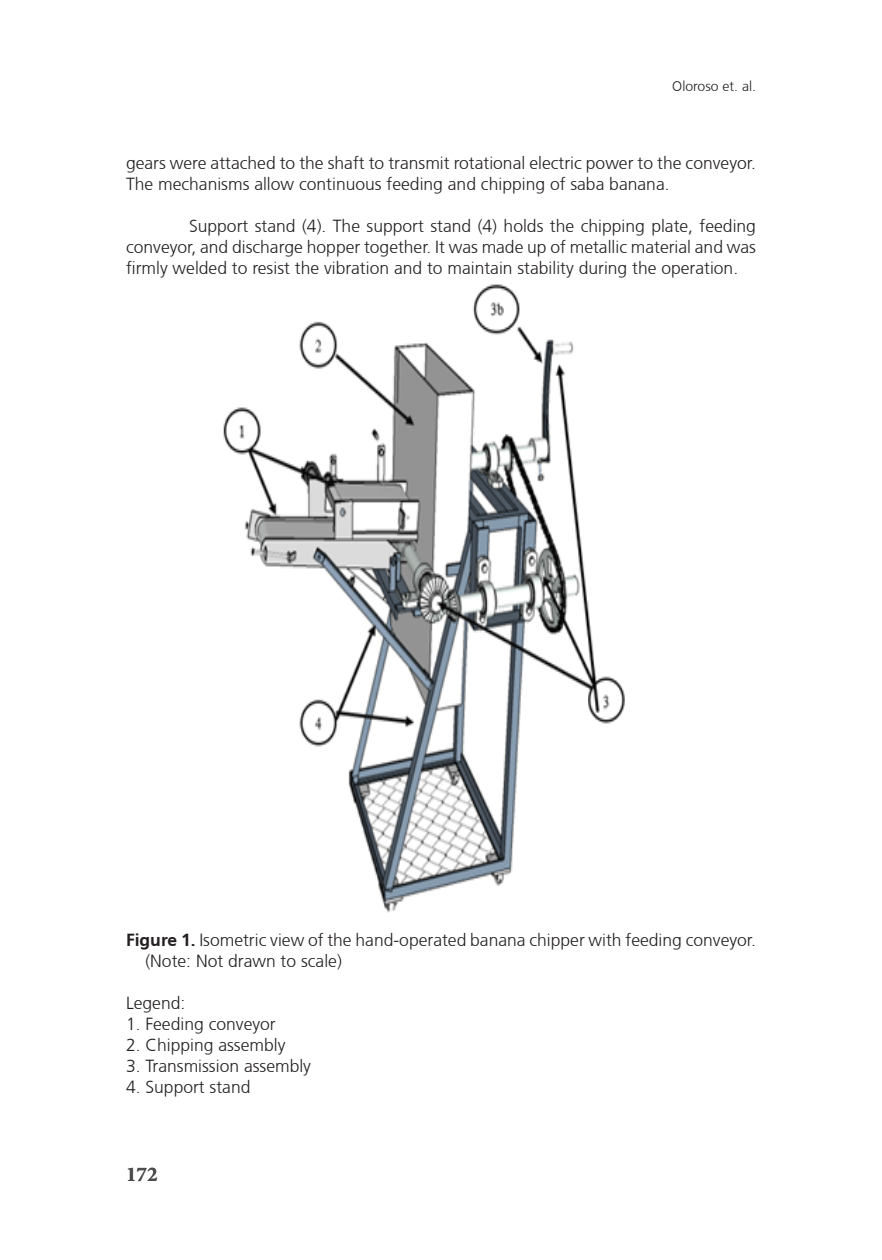
<style>
.page{position:relative;width:882px;height:1260px;background:#fff}
.page>*{position:absolute;margin:0;border:0;box-sizing:border-box;transform-origin:0 0}
.t1{font:700 21px "Minion Pro";color:#4b4c4d}
.t2{font:300 17.5px/21px "Frutiger CE";color:#231f20}
.t3{font:300 14px "Frutiger CE";color:#231f20}
.s1{font-weight:700}
</style>
<div class="page">
<img style="left:223px;top:284px;width:402px;height:629px">
<p class="t3" style="left:672px;top:78px;width:85px">Oloroso et. al.</p>
<p class="t2" style="left:126px;top:153px;width:631px">gears were attached to the shaft to transmit rotational electric power to the conveyor.<br>The mechanisms allow continuous feeding and chipping of saba banana.</p>
<p class="t2" style="left:126px;top:216px;width:632px;text-align:justify;text-indent:63px">Support stand (4). The support stand (4) holds the chipping plate, feeding conveyor, and discharge hopper together. It was made up of metallic material and was firmly welded to resist the vibration and to maintain stability during the operation.</p>
<p class="t2" style="left:126px;top:930px;width:632px"><span class="s1">Figure 1.</span> Isometric view of the hand-operated banana chipper with feeding conveyor.</p>
<p class="t2" style="left:145px;top:951px;width:198px">(Note: Not drawn to scale)</p>
<p class="t2" style="left:126px;top:993px;width:61px">Legend:</p>
<p class="t2" style="left:126px;top:1014px;width:151px">1. Feeding conveyor</p>
<p class="t2" style="left:126px;top:1035px;width:161px">2. Chipping assembly</p>
<p class="t2" style="left:126px;top:1056px;width:187px">3. Transmission assembly</p>
<p class="t2" style="left:126px;top:1077px;width:126px">4. Support stand</p>
<p class="t1" style="left:126px;top:1159px;width:33px">172</p>
</div>
